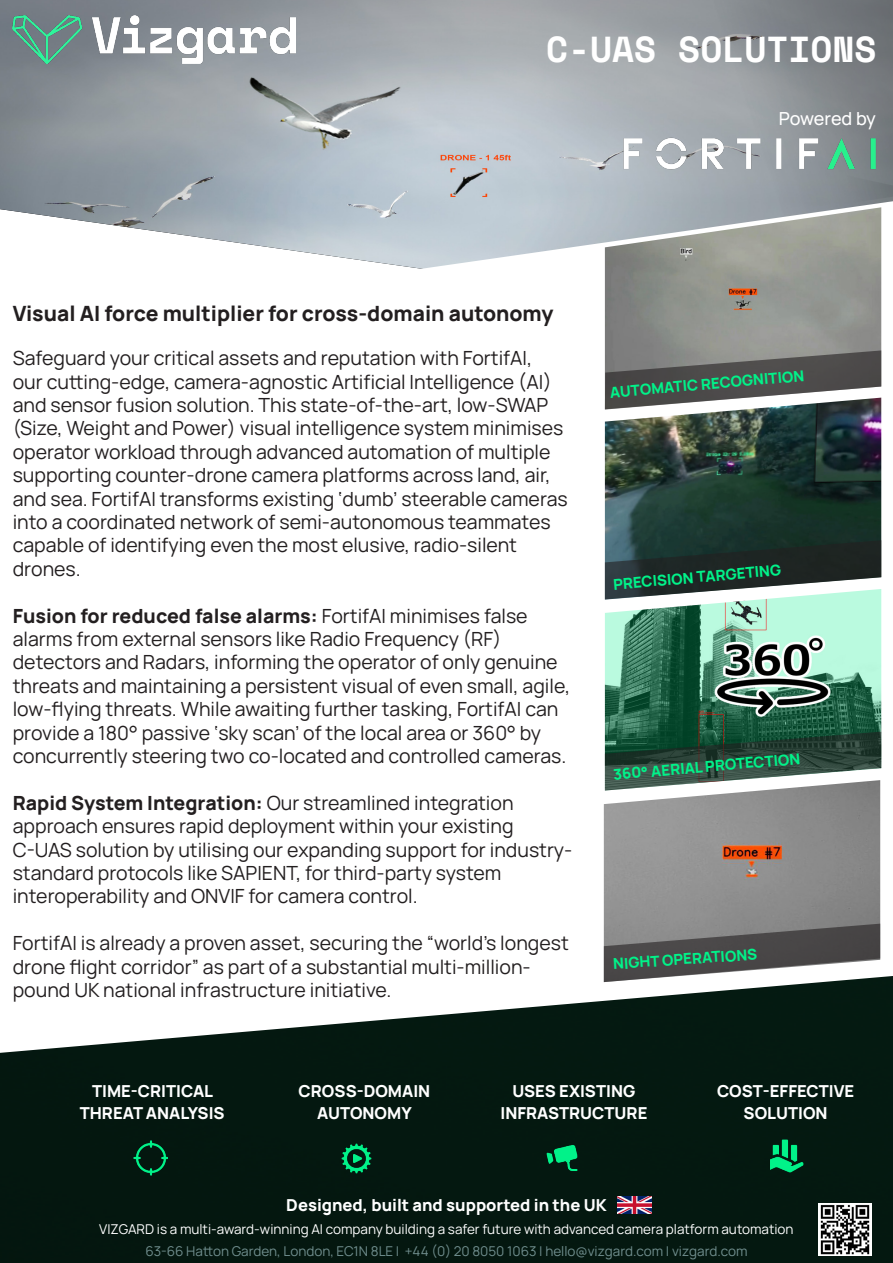
<style>
.page{position:relative;width:893px;height:1263px;background:#fff}
.page>*{position:absolute;margin:0;border:0;box-sizing:border-box;transform-origin:0 0}
.t1{font:700 36px "Space Mono";color:#fff}
.t2{font:800 21px "Manrope";color:#231f20}
.t3{font:19.5px/23.4px "Manrope";color:#231f20}
.t4{font:500 18px "Manrope";letter-spacing:-.01em;color:#fff}
.t5{font:800 16.5px/21.6px "Manrope";color:#fff;text-align:center}
.t6{font:800 15px "Manrope";color:#01f289}
.t7{font:13.5px "Manrope";color:#fff}
.t8{font:13.5px "Manrope";color:#708e8e}
.s1{font-weight:800}
</style>
<div class="page">
<img style="left:604px;top:780px;width:276px;height:144px">
<img style="left:605px;top:600px;width:276px;height:132px">
<img style="left:0;top:976px;width:893px;height:287px">
<img style="left:605px;top:410px;width:276px;height:190px">
<svg style="left:604px;top:924px;width:276px;height:58px"></svg>
<svg style="left:605px;top:732px;width:276px;height:58px;background:#4a6559"></svg>
<svg style="left:605px;top:540px;width:276px;height:59px;background:#455250"></svg>
<svg style="left:605px;top:350px;width:276px;height:60px;background:#70706f"></svg>
<img style="left:134px;top:1140px;width:34px;height:36px">
<img style="left:340px;top:1141px;width:34px;height:34px">
<img style="left:545px;top:1141px;width:34px;height:34px">
<img style="left:766px;top:1139px;width:39px;height:38px">
<svg style="left:604px;top:269px;width:278px;height:75px;background:#90918c"></svg>
<svg style="left:0;top:0;width:893px;height:269px;background:#a8afb4"></svg>
<img style="left:604px;top:121px;width:281px;height:66px">
<img style="left:13px;top:15px;width:283px;height:48px">
<img style="left:818px;top:1203px;width:54px;height:53px">
<img style="left:618px;top:1197px;width:34px;height:17px">
<p class="t1" style="left:546px;top:21px;width:332px">C-UAS SOLUTIONS</p>
<p class="t4" style="left:779px;top:104px;width:99px">Powered by</p>
<p class="t2" style="left:13px;top:295px;width:542px">Visual AI force multiplier for cross-domain autonomy</p>
<p class="t3" style="left:13px;top:345px;width:556px">Safeguard your critical assets and reputation with FortifAI,<br>our cutting-edge, camera-agnostic Artificial Intelligence (AI) and sensor fusion solution. This state-of-the-art, low-SWAP (Size, Weight and Power) visual intelligence system minimises operator workload through advanced automation of multiple supporting counter-drone camera platforms across land, air, and sea. FortifAI transforms existing ‘dumb’ steerable cameras into a coordinated network of semi-autonomous teammates capable of identifying even the most elusive, radio-silent drones.</p>
<p class="t3" style="left:13px;top:603px;width:559px"><span class="s1">Fusion for reduced false alarms:</span> FortifAI minimises false alarms from external sensors like Radio Frequency (RF) detectors and Radars, informing the operator of only genuine threats and maintaining a persistent visual of even small, agile, low-flying threats. While awaiting further tasking, FortifAI can provide a 180° passive ‘sky scan’ of the local area or 360° by concurrently steering two co-located and controlled cameras.</p>
<p class="t3" style="left:13px;top:790px;width:561px"><span class="s1">Rapid System Integration:</span> Our streamlined integration approach ensures rapid deployment within your existing C-UAS solution by utilising our expanding support for industry&shy;standard protocols like SAPIENT, for third-party system interoperability and ONVIF for camera control.</p>
<p class="t3" style="left:13px;top:930px;width:558px">FortifAI is already a proven asset, securing the “world’s longest drone flight corridor” as part of a substantial multi-million&shy;pound UK national infrastructure initiative.</p>
<p class="t6" style="left:609px;top:379px;width:196px;rotate:-5deg">AUTOMATIC RECOGNITION</p>
<p class="t6" style="left:612px;top:571px;width:170px;rotate:-5deg">PRECISION TARGETING</p>
<p class="t6" style="left:612px;top:761px;width:189px;rotate:-5deg">360° AERIAL PROTECTION</p>
<p class="t6" style="left:612px;top:951px;width:146px;rotate:-4deg">NIGHT OPERATIONS</p>
<p class="t5" style="left:92px;top:1079px;width:123px">TIME-CRITICAL</p>
<p class="t5" style="left:80px;top:1100px;width:146px">THREAT ANALYSIS</p>
<p class="t5" style="left:299px;top:1079px;width:133px">CROSS-DOMAIN<br>AUTONOMY</p>
<p class="t5" style="left:500px;top:1079px;width:148px">USES EXISTING<br>INFRASTRUCTURE</p>
<p class="t5" style="left:717px;top:1079px;width:139px">COST-EFFECTIVE</p>
<p class="t5" style="left:744px;top:1100px;width:85px">SOLUTION</p>
<p class="t5" style="left:286px;top:1193px;width:322px">Designed, built and supported in the UK</p>
<p class="t7" style="left:99px;top:1219px;width:696px">VIZGARD is a multi-award-winning AI company building a safer future with advanced camera platform automation</p>
<p class="t8" style="left:145px;top:1241px;width:604px">63-66 Hatton Garden, London, EC1N 8LE | +44 (0) 20 8050 1063 | hello@vizgard.com | vizgard.com</p>
</div>
